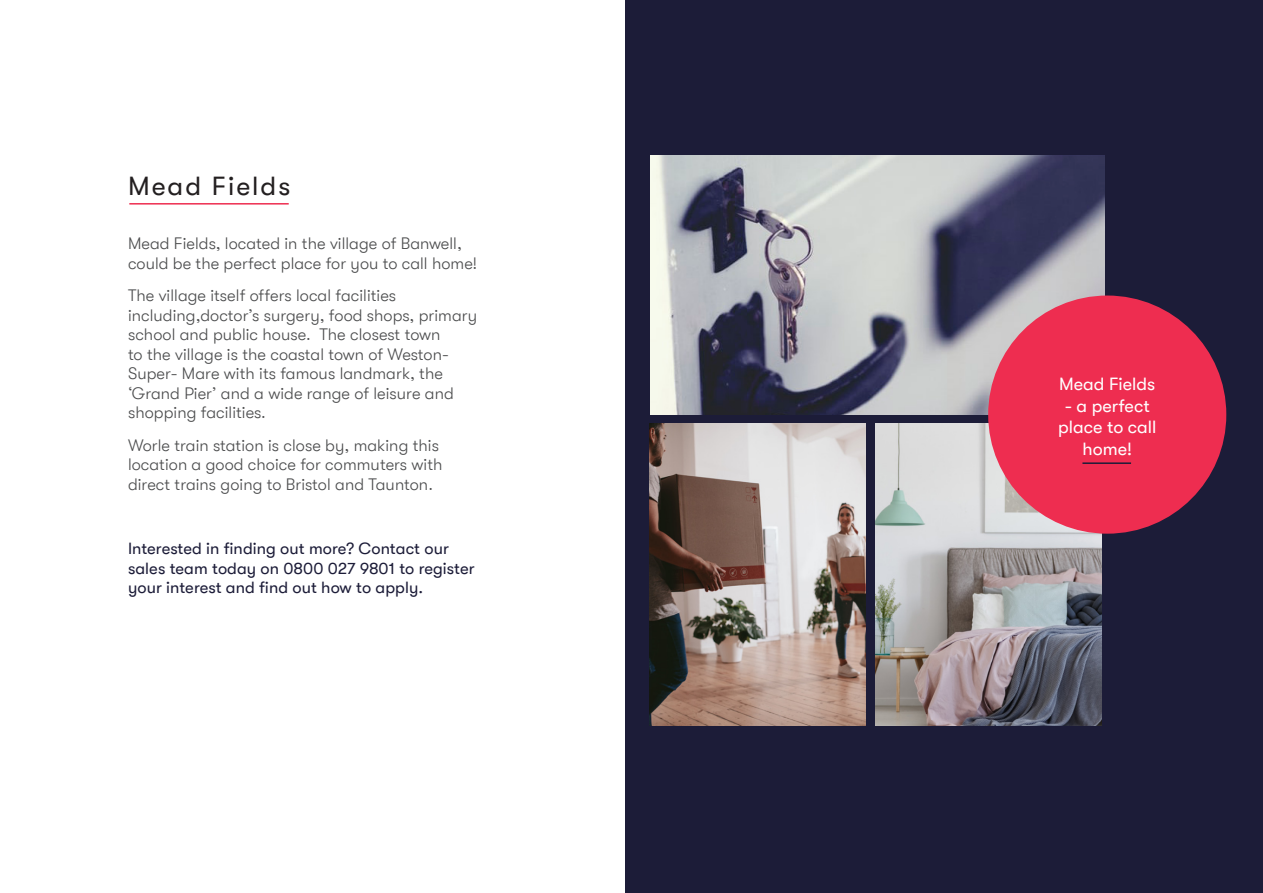
<style>
.page{position:relative;width:1263px;height:893px;background:#fff}
.page>*{position:absolute;margin:0;border:0;box-sizing:border-box;transform-origin:0 0}
.sub_heading{font:26.7px "GT Walsheim";letter-spacing:.075em;color:#231f20}
.pull_quote{font:18px/21.6px "GT Walsheim";color:#fff;text-align:center}
.body_copy{font:300 16.5px/19.5px "GT Walsheim";letter-spacing:.005em;color:#4b4c4d}
.body_copy-2{font:16.5px/19.5px "GT Walsheim";letter-spacing:.005em;color:#1c1c38}
</style>
<div class="page">
<div style="left:625px;top:0;width:638px;height:893px;background:#1c1c38"></div>
<hr style="left:129px;top:203px;width:160px;height:2px;background:#ee2d50">
<img style="left:651px;top:155px;width:454px;height:260px">
<img style="left:875px;top:423px;width:227px;height:302px">
<img style="left:650px;top:423px;width:215px;height:302px">
<div style="left:988px;top:296px;width:238px;height:238px;background:#ee2d50;border-radius:50%"></div>
<hr style="left:1082px;top:462px;width:49px;height:2px;background:#1c1c38">
<p class="sub_heading" style="left:128px;top:171px;width:164px">Mead Fields</p>
<p class="body_copy" style="left:128px;top:234px;width:351px">Mead Fields, located in the village of Banwell, could be the perfect place for you to call home!</p>
<p class="body_copy" style="left:128px;top:286px;width:351px">The village itself offers local facilities including,doctor’s surgery, food shops, primary school and public house. The closest town<br>to the village is the coastal town of Weston-Super- Mare with its famous landmark, the ‘Grand Pier’ and a wide range of leisure and shopping facilities.</p>
<p class="body_copy" style="left:128px;top:435px;width:316px">Worle train station is close by, making this location a good choice for commuters with direct trains going to Bristol and Taunton.</p>
<p class="body_copy-2" style="left:128px;top:539px;width:348px">Interested in finding out more? Contact our sales team today on 0800 027 9801 to register your interest and find out how to apply.</p>
<p class="pull_quote" style="left:1059px;top:373px;width:98px">Mead Fields</p>
<p class="pull_quote" style="left:1058px;top:395px;width:100px">- a perfect place to call home!</p>
</div>
